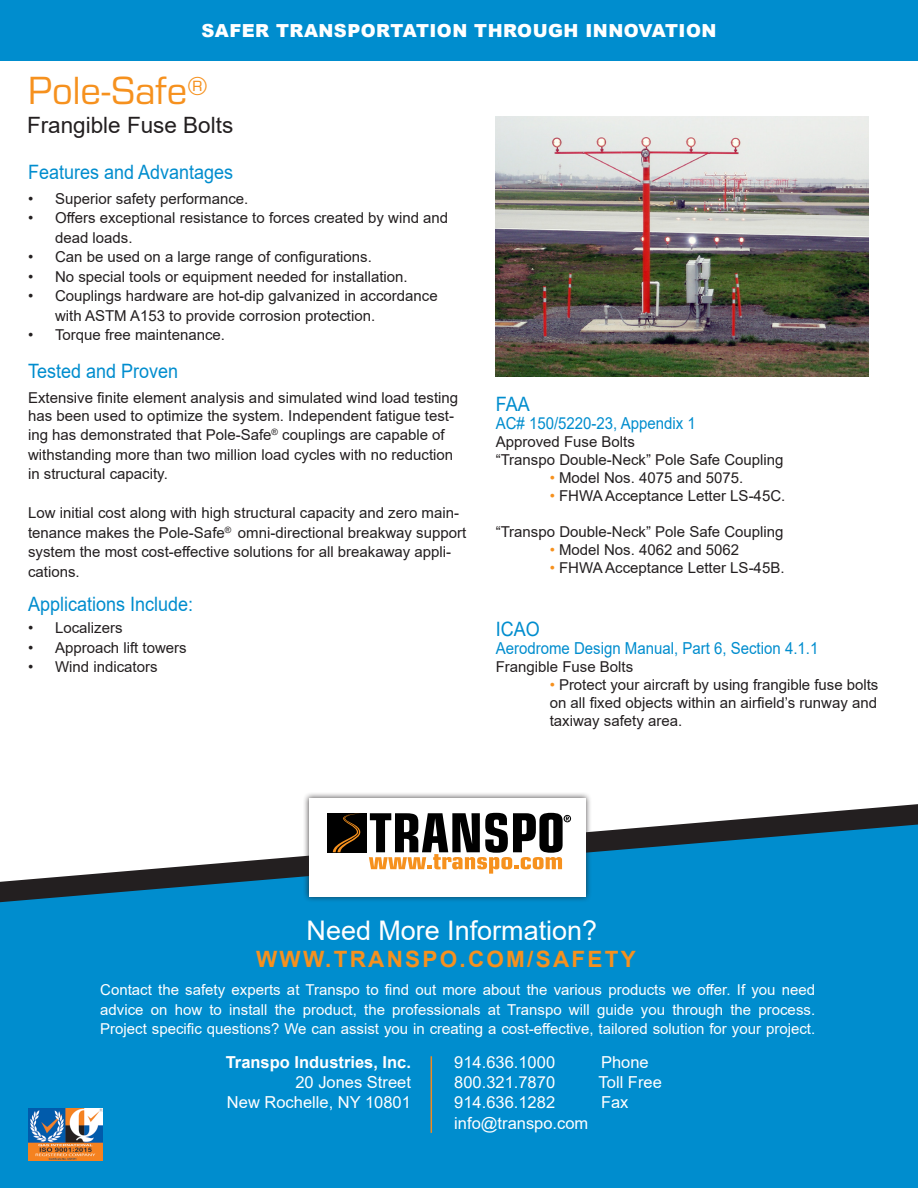
<style>
.page{position:relative;width:918px;height:1188px;background:#fff}
.page>*{position:absolute;margin:0;border:0;box-sizing:border-box;transform-origin:0 0}
.t1{font:40.8px "Eurostile";color:#f6911e}
.t2{font:27px "Arial";color:#fff}
.t3{font:700 22.5px "Arial";letter-spacing:.1em;color:#f6911e}
.t4{font:22.5px "Arial";color:#231f20}
.t5{font:19.8px "Arial";color:#008dce;scale:.91 1}
.t6{font:900 18px "Arial";letter-spacing:.025em;color:#fff}
.t7{font:16.5px "Arial";color:#fff}
.t8{font:16.5px "Arial";color:#008dce;scale:.91 1}
.t9{font:700 16.5px "Arial";color:#fff}
.t10{font:15px/19.5px "Arial";color:#231f20}
.t11{font:15px/19.5px "Arial";color:#fff}
.s1{color:#f6911e}
</style>
<div class="page">
<div style="left:0;top:902px;width:918px;height:286px;background:#008dce"></div>
<hr style="left:431px;top:1056px;width:1px;height:77px;background:#f28a20">
<svg style="left:0;top:804px;width:918px;height:98px"></svg>
<div style="left:303px;top:792px;width:289px;height:111px;background:#231f20;opacity:.75"></div>
<div style="left:309px;top:798px;width:277px;height:98px;background:#fff"></div>
<div style="left:327px;top:813px;width:39px;height:39px;background:#000"></div>
<svg style="left:333px;top:813px;width:28px;height:39px"></svg>
<svg style="left:369px;top:813px;width:202px;height:61px"></svg>
<img style="left:496px;top:117px;width:372px;height:260px">
<div style="left:0;top:0;width:918px;height:60px;background:#008dce"></div>
<img style="left:28px;top:1109px;width:74px;height:51px">
<p class="t6" style="left:201px;top:18px;width:517px">SAFER TRANSPORTATION THROUGH INNOVATION</p>
<p class="t1" style="left:28px;top:63px;width:181px">Pole-Safe<sup>®</sup></p>
<p class="t4" style="left:27px;top:110px;width:208px">Frangible Fuse Bolts</p>
<p class="t5" style="left:28px;top:159px;width:227px">Features and Advantages</p>
<p class="t10" style="left:28px;top:189px;width:222px">• Superior safety performance.</p>
<p class="t10" style="left:55px;top:208px;width:395px;text-indent:-27px">• Offers exceptional resistance to forces created by wind and dead loads.</p>
<p class="t10" style="left:28px;top:247px;width:345px">• Can be used on a large range of configurations.</p>
<p class="t10" style="left:28px;top:267px;width:381px">• No special tools or equipment needed for installation.</p>
<p class="t10" style="left:55px;top:286px;width:384px;text-indent:-27px">• Couplings hardware are hot-dip galvanized in accordance with ASTM A153 to provide corrosion protection.</p>
<p class="t10" style="left:28px;top:325px;width:199px">• Torque free maintenance.</p>
<p class="t5" style="left:28px;top:358px;width:166px">Tested and Proven</p>
<p class="t10" style="left:28px;top:388px;width:432px;line-height:18px">Extensive finite element analysis and simulated wind load testing has been used to optimize the system. Independent fatigue test-</p>
<p class="t10" style="left:28px;top:425px;width:427px">ing has demonstrated that Pole-Safe<sup>®</sup> couplings are capable of withstanding more than two million load cycles with no reduction in structural capacity.</p>
<p class="t10" style="left:28px;top:503px;width:440px">Low initial cost along with high structural capacity and zero main&shy;tenance makes the Pole-Safe<sup>®</sup> omni-directional breakway support system the most cost-effective solutions for all breakaway appli&shy;cations.</p>
<p class="t5" style="left:28px;top:591px;width:183px">Applications Include:</p>
<p class="t10" style="left:28px;top:618px;width:96px">• Localizers</p>
<p class="t10" style="left:28px;top:638px;width:160px">• Approach lift towers</p>
<p class="t10" style="left:28px;top:657px;width:131px">• Wind indicators</p>
<p class="t5" style="left:496px;top:390px;width:39px">FAA</p>
<p class="t8" style="left:496px;top:411px;width:221px">AC# 150/5220-23, Appendix 1</p>
<p class="t10" style="left:496px;top:431px;width:141px">Approved Fuse Bolts</p>
<p class="t10" style="left:496px;top:449px;width:289px">“Transpo Double-Neck” Pole Safe Coupling</p>
<p class="t10" style="left:550px;top:467px;width:195px"><span class="s1">•</span> Model Nos. 4075 and 5075.</p>
<p class="t10" style="left:550px;top:485px;width:237px"><span class="s1">•</span> FHWA Acceptance Letter LS-45C.</p>
<p class="t10" style="left:496px;top:521px;width:289px">“Transpo Double-Neck” Pole Safe Coupling</p>
<p class="t10" style="left:550px;top:539px;width:191px"><span class="s1">•</span> Model Nos. 4062 and 5062</p>
<p class="t10" style="left:550px;top:557px;width:236px"><span class="s1">•</span> FHWA Acceptance Letter LS-45B.</p>
<p class="t5" style="left:496px;top:615px;width:50px">ICAO</p>
<p class="t8" style="left:496px;top:636px;width:356px">Aerodrome Design Manual, Part 6, Section 4.1.1</p>
<p class="t10" style="left:496px;top:657px;width:139px">Frangible Fuse Bolts</p>
<p class="t10" style="left:550px;top:675px;width:330px;line-height:18px;text-align:justify"><span class="s1">•</span> Protect your aircraft by using frangible fuse bolts on all fixed objects within an airfield’s runway and taxiway safety area.</p>
<p class="t2" style="left:307px;top:911px;width:292px">Need More Information?</p>
<p class="t3" style="left:256px;top:944px;width:381px">WWW.TRANSPO.COM/SAFETY</p>
<p class="t11" style="left:100px;top:980px;width:716px">Contact the safety experts at Transpo to find out more about the various products we offer. If you need advice on how to install the product, the professionals at Transpo will guide you through the process.</p>
<p class="t11" style="left:100px;top:1019px;width:716px">Project specific questions? We can assist you in creating a cost-effective, tailored solution for your project.</p>
<p class="t9" style="left:226px;top:1051px;width:187px">Transpo Industries, Inc.</p>
<p class="t7" style="left:295px;top:1071px;width:117px">20 Jones Street</p>
<p class="t7" style="left:227px;top:1091px;width:186px">New Rochelle, NY 10801</p>
<p class="t7" style="left:454px;top:1051px;width:102px">914.636.1000</p>
<p class="t7" style="left:601px;top:1051px;width:49px">Phone</p>
<p class="t7" style="left:454px;top:1071px;width:102px">800.321.7870</p>
<p class="t7" style="left:599px;top:1071px;width:65px">Toll Free</p>
<p class="t7" style="left:454px;top:1091px;width:102px">914.636.1282</p>
<p class="t7" style="left:601px;top:1091px;width:29px">Fax</p>
<p class="t7" style="left:454px;top:1112px;width:136px">info@transpo.com</p>
</div>
